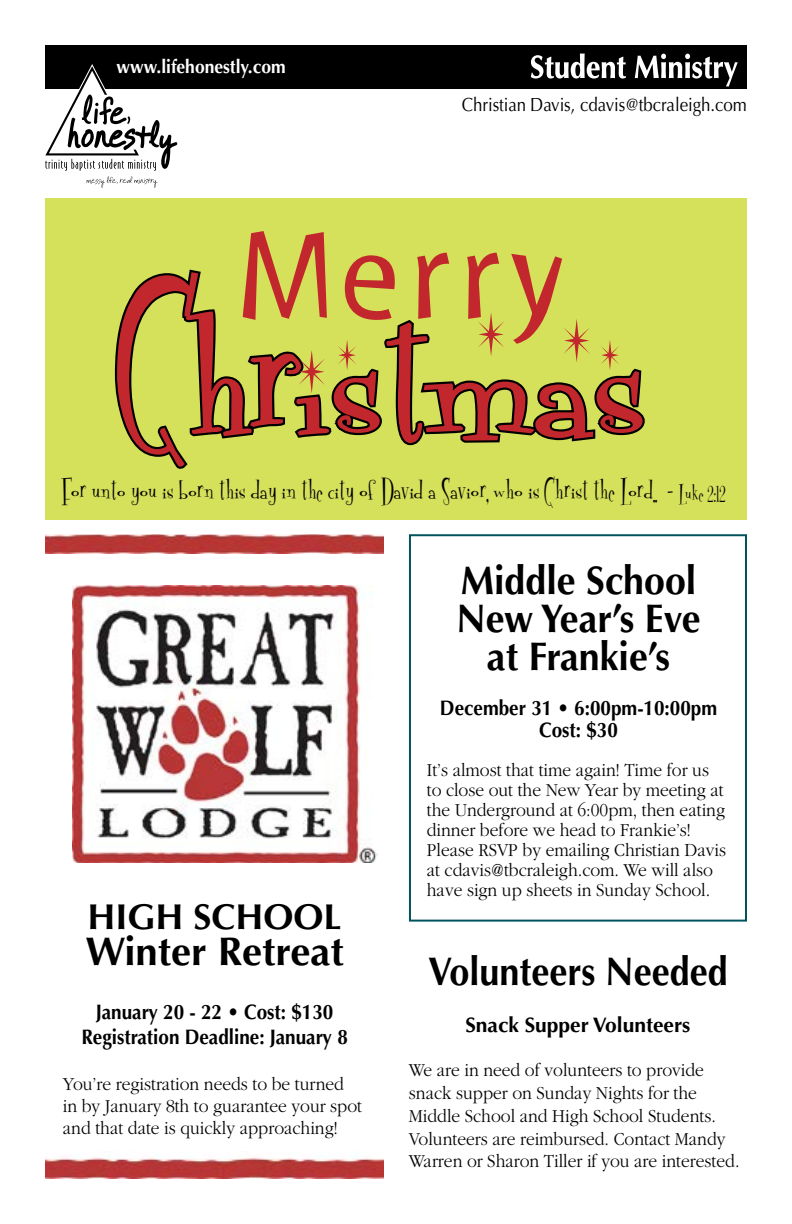
<style>
.page{position:relative;width:792px;height:1224px;background:#fff}
.page>*{position:absolute;margin:0;border:0;box-sizing:border-box;transform-origin:0 0}
.t1{font:127.2px "Myriad Tilt";letter-spacing:.06em;color:#c1272d;scale:1.25 1}
.t2{font:700 40px/38px "Optima";color:#000;text-align:center;scale:.94 1}
.t3{font:700 40px "Optima";color:#000;scale:.9 1}
.t4{font:700 40px "Optima";color:#000}
.t5{font:700 36px "Optima";color:#000}
.t6{font:34px "Fontdinerdotcom";letter-spacing:-.005em;color:#000;scale:.8 1}
.t7{font:700 21px/22px "Optima";color:#000;text-align:center;scale:.9 1}
.t8{font:700 21px "Optima";color:#000}
.t9{font:300 19px/20px "Garamond";color:#000;scale:.92 1}
.t10{font:19px "Optima";letter-spacing:-.005em;color:#000;scale:.89 1}
.t11{font:700 19px "Optima";color:#fff;scale:.92 1}
.s1{font-size:25.4px}
</style>
<div class="page">
<div style="left:45px;top:45px;width:702px;height:43px;background:#000"></div>
<svg style="left:531px;top:53px;width:95px;height:26px"></svg>
<svg style="left:635px;top:54px;width:103px;height:33px"></svg>
<svg style="left:45px;top:64px;width:132px;height:124px"></svg>
<div style="left:409px;top:534px;width:338px;height:388px;border:2px solid #00535e"></div>
<img style="left:45px;top:534px;width:338px;height:19px">
<img style="left:45px;top:1155px;width:338px;height:23px">
<img style="left:72px;top:586px;width:306px;height:277px">
<div style="left:45px;top:198px;width:702px;height:322px;background:#d5e05b"></div>
<svg style="left:114px;top:269px;width:531px;height:200px"></svg>
<p class="t11" style="left:117px;top:56px;width:185px">www.lifehonestly.com</p>
<p class="t10" style="left:462px;top:94px;width:322px">Christian Davis, cdavis@tbcraleigh.com</p>
<h1 class="t1" style="left:236px;top:207px;width:266px">Merry</h1>
<h3 class="t6" style="left:62px;top:471px;width:831px">For unto you is born this day in the city of David a Savior, who is Christ the Lord.. - <span class="s1">Luke 2:12</span></h3>
<h3 class="t5" style="left:88px;top:896px;width:256px">HIGH SCHOOL</h3>
<h2 class="t4" style="left:85px;top:928px;width:260px">Winter Retreat</h2>
<p class="t7" style="left:81px;top:1000px;width:298px;line-height:25.2px">January 20 - 22 • Cost: $130<br>Registration Deadline: January 8</p>
<p class="t9" style="left:63px;top:1073px;width:327px;line-height:22px">You’re registration needs to be turned in by January 8th to guarantee your spot and that date is quickly approaching!</p>
<h2 class="t2" style="left:457px;top:562px;width:261px">Middle School<br>New Year’s Eve at Frankie’s</h2>
<p class="t7" style="left:440px;top:698px;width:310px">December 31 • 6:00pm-10:00pm<br>Cost: $30</p>
<p class="t9" style="left:427px;top:760px;width:327px">It’s almost that time again! Time for us to close out the New Year by meeting at the Underground at 6:00pm, then eating dinner before we head to Frankie’s!<br>Please RSVP by emailing Christian Davis at cdavis@tbcraleigh.com. We will also have sign up sheets in Sunday School.</p>
<h2 class="t3" style="left:428px;top:948px;width:334px">Volunteers Needed</h2>
<p class="t8" style="left:465px;top:1012px;width:227px">Snack Supper Volunteers</p>
<p class="t9" style="left:409px;top:1059px;width:361px;line-height:22.8px">We are in need of volunteers to provide snack supper on Sunday Nights for the Middle School and High School Students.<br>Volunteers are reimbursed. Contact Mandy Warren or Sharon Tiller if you are interested.</p>
</div>
